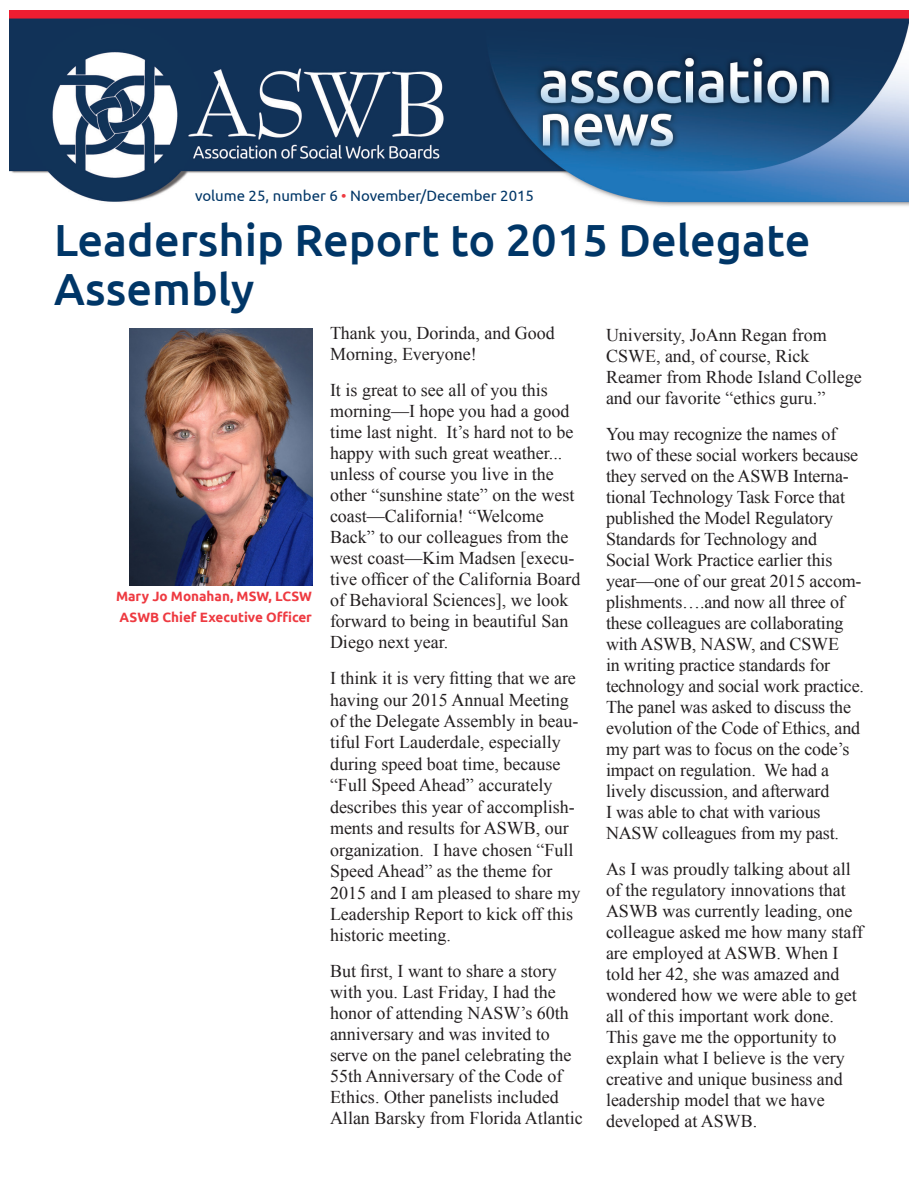
<style>
.page{position:relative;width:918px;height:1188px;background:#fff}
.page>*{position:absolute;margin:0;border:0;box-sizing:border-box;transform-origin:0 0}
.Headline{font:500 45px/49.5px "Ubuntu";color:#003667}
.t1{font:18px/21px "Times New Roman";color:#231f20}
.t2{font:15px "Ubuntu";color:#003667}
.Byline{font:700 13.5px "Ubuntu";color:#ee3a41}
.s1{color:#ee3a41}
</style>
<div class="page">
<img style="left:9px;top:11px;width:900px;height:195px">
<img style="left:130px;top:328px;width:182px;height:258px">
<p class="t2" style="left:195px;top:187px;width:341px">volume 25, number 6 <span class="s1">•</span> November/December 2015</p>
<p class="Headline" style="left:54px;top:213px;width:758px">Leadership Report to 2015 Delegate<br>Assembly</p>
<p class="Byline" style="left:116px;top:588px;width:197px">Mary Jo Monahan, MSW, LCSW</p>
<p class="Byline" style="left:120px;top:609px;width:194px">ASWB Chief Executive Officer</p>
<p class="t1" style="left:330px;top:322px;width:226px">Thank you, Dorinda, and Good<br>Morning, Everyone!</p>
<p class="t1" style="left:330px;top:379px;width:252px">It is great to see all of you this morning—I hope you had a good time last night. It’s hard not to be happy with such great weather... unless of course you live in the other “sunshine state” on the west coast—California! “Welcome<br>Back” to our colleagues from the west coast—Kim Madsen [execu&shy;tive officer of the California Board of Behavioral Sciences], we look forward to being in beautiful San<br>Diego next year.</p>
<p class="t1" style="left:330px;top:667px;width:252px;line-height:21.5px">I think it is very fitting that we are having our 2015 Annual Meeting of the Delegate Assembly in beau&shy;tiful Fort Lauderdale, especially during speed boat time, because “Full Speed Ahead” accurately describes this year of accomplish&shy;ments and results for ASWB, our organization. I have chosen “Full<br>Speed Ahead” as the theme for<br>2015 and I am pleased to share my<br>Leadership Report to kick off this historic meeting.</p>
<p class="t1" style="left:330px;top:961px;width:254px">But first, I want to share a story with you. Last Friday, I had the honor of attending NASW’s 60th anniversary and was invited to serve on the panel celebrating the<br>55th Anniversary of the Code of<br>Ethics. Other panelists included<br>Allan Barsky from Florida Atlantic</p>
<p class="t1" style="left:606px;top:324px;width:257px">University, JoAnn Regan from<br>CSWE, and, of course, Rick<br>Reamer from Rhode Island College and our favorite “ethics guru.”</p>
<p class="t1" style="left:606px;top:423px;width:260px">You may recognize the names of two of these social workers because they served on the ASWB Interna&shy;tional Technology Task Force that published the Model Regulatory<br>Standards for Technology and<br>Social Work Practice earlier this year—one of our great 2015 accom&shy;plishments….and now all three of these colleagues are collaborating with ASWB, NASW, and CSWE<br>in writing practice standards for technology and social work practice.<br>The panel was asked to discuss the evolution of the Code of Ethics, and my part was to focus on the code’s impact on regulation. We had a lively discussion, and afterward<br>I was able to chat with various<br>NASW colleagues from my past.</p>
<p class="t1" style="left:606px;top:858px;width:259px">As I was proudly talking about all of the regulatory innovations that<br>ASWB was currently leading, one colleague asked me how many staff are employed at ASWB. When I told her 42, she was amazed and wondered how we were able to get all of this important work done.<br>This gave me the opportunity to explain what I believe is the very creative and unique business and leadership model that we have developed at ASWB.</p>
</div>
